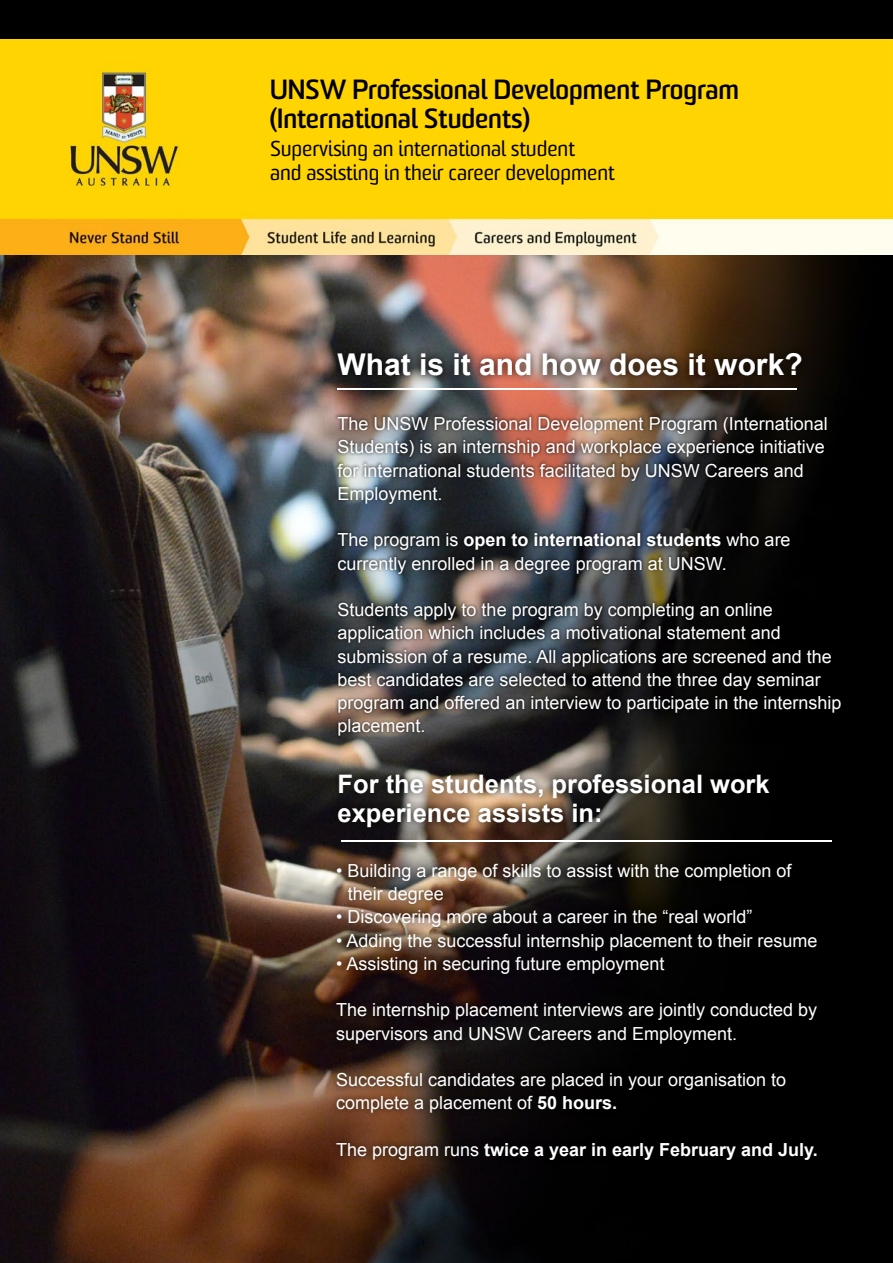
<style>
.page{position:relative;width:893px;height:1263px;background:#fff}
.page>*{position:absolute;margin:0;border:0;box-sizing:border-box;transform-origin:0 0}
.t1{font:700 30px "Arial";color:#fff}
.t2{font:700 27px/29.4px "Sommet";color:#000}
.t3{font:700 25.5px/29.7px "Arial";color:#fff}
.t4{font:21px/23.7px "Sommet";color:#000}
.t5{font:18px/23.2px "Arial";color:#fff}
.t6{font:700 18px "Arial";color:#fff}
.s1{font-weight:700}
.s2{font-weight:400}
</style>
<div class="page">
<img style="left:0;top:0;width:893px;height:1263px">
<img style="left:0;top:40px;width:893px;height:215px">
<div style="left:319px;top:389px;width:563px;height:379px;background:#000;opacity:.75"></div>
<div style="left:329px;top:856px;width:496px;height:311px;background:#000;opacity:.75"></div>
<div style="left:330px;top:346px;width:480px;height:37px;background:#000;opacity:.75"></div>
<div style="left:330px;top:767px;width:446px;height:68px;background:#000;opacity:.75"></div>
<hr style="left:338px;top:389px;width:459px;height:1px;background:#fff">
<hr style="left:341px;top:840px;width:491px;height:2px;background:#fff">
<h2 class="t2" style="left:270px;top:76px;width:471px">UNSW Professional Development Program (International Students)</h2>
<p class="t4" style="left:270px;top:138px;width:346px">Supervising an international student<br>and assisting in their career development</p>
<h1 class="t1" style="left:338px;top:345px;width:467px">What is it and how does it work?</h1>
<p class="t5" style="left:338px;top:412px;width:492px">The UNSW Professional Development Program (International Students) is an internship and workplace experience initiative for international students facilitated by UNSW Careers and Employment.</p>
<p class="t5" style="left:338px;top:528px;width:455px">The program is <span class="s1">open to international students</span> who are currently enrolled in a degree program at UNSW.</p>
<p class="t5" style="left:338px;top:598px;width:505px">Students apply to the program by completing an online application which includes a motivational statement and submission of a resume. All applications are screened and the best candidates are selected to attend the three day seminar program and offered an interview to participate in the internship placement.</p>
<h3 class="t3" style="left:338px;top:769px;width:434px">For the students, professional work experience assists in:</h3>
<p class="t5" style="left:348px;top:859px;width:445px;text-indent:-12px">• Building a range of skills to assist with the completion of their degree</p>
<p class="t5" style="left:336px;top:905px;width:418px">• Discovering more about a career in the “real world”</p>
<p class="t5" style="left:336px;top:929px;width:483px">• Adding the successful internship placement to their resume</p>
<p class="t5" style="left:336px;top:952px;width:330px">• Assisting in securing future employment</p>
<p class="t5" style="left:336px;top:998px;width:483px">The internship placement interviews are jointly conducted by supervisors and UNSW Careers and Employment.</p>
<p class="t5" style="left:336px;top:1068px;width:452px">Successful candidates are placed in your organisation to complete a placement of <span class="s1">50 hours.</span></p>
<p class="t6" style="left:336px;top:1137px;width:483px"><span class="s2">The program runs</span> twice a year in early February and July.</p>
</div>
